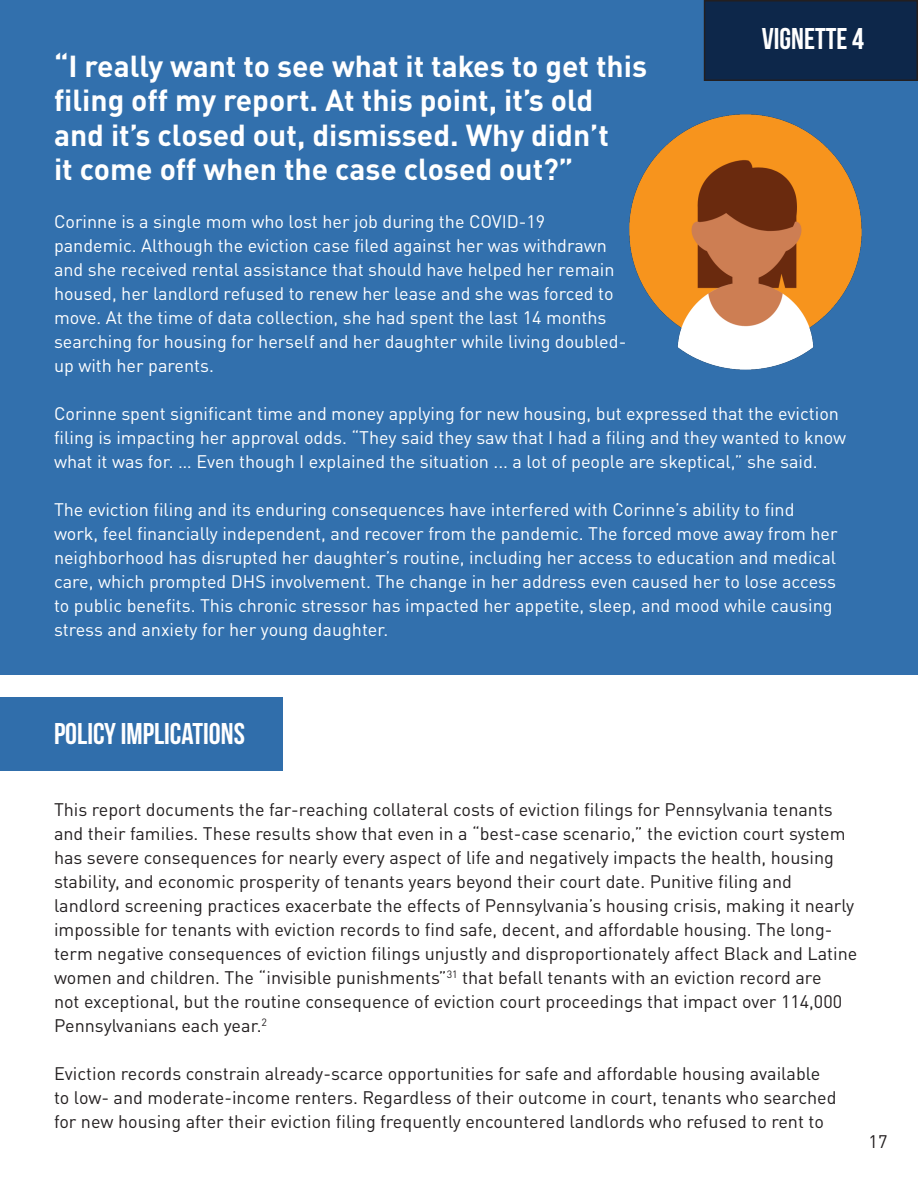
<style>
.page{position:relative;width:918px;height:1188px;background:#fff}
.page>*{position:absolute;margin:0;border:0;box-sizing:border-box;transform-origin:0 0}
.t1{font:700 30px/34.5px "DINOT";color:#fff}
.Subhead_1{font:30px "Bebas Neue";color:#fff}
.t2{font:18px/24px "DINOT";color:#fff}
.t3{font:18px/24px "DINOT";color:#231f20}
</style>
<div class="page">
<div style="left:0;top:698px;width:283px;height:73px;background:#306eab"></div>
<div style="left:0;top:0;width:918px;height:675px;background:#3270ad"></div>
<div style="left:705px;top:1px;width:212px;height:79px;background:#0d274a"></div>
<div style="left:704px;top:0;width:214px;height:81px;border:2px solid #231f20"></div>
<img style="left:629px;top:114px;width:233px;height:256px">
<h1 class="Subhead_1" style="left:762px;top:22px;width:104px">VIGNETTE 4</h1>
<p class="t1" style="left:54px;top:48px;width:595px">“I really want to see what it takes to get this filing off my report. At this point, it’s old and it’s closed out, dismissed. Why didn’t<br>it come off when the case closed out?”</p>
<p class="t2" style="left:54px;top:210px;width:574px">Corinne is a single mom who lost her job during the COVID-19 pandemic. Although the eviction case filed against her was withdrawn and she received rental assistance that should have helped her remain housed, her landlord refused to renew her lease and she was forced to move. At the time of data collection, she had spent the last 14 months searching for housing for herself and her daughter while living doubled&shy;up with her parents.</p>
<p class="t2" style="left:54px;top:402px;width:794px">Corinne spent significant time and money applying for new housing, but expressed that the eviction filing is impacting her approval odds. “They said they saw that I had a filing and they wanted to know what it was for. … Even though I explained the situation ... a lot of people are skeptical,” she said.</p>
<p class="t2" style="left:54px;top:498px;width:785px">The eviction filing and its enduring consequences have interfered with Corinne’s ability to find work, feel financially independent, and recover from the pandemic. The forced move away from her neighborhood has disrupted her daughter’s routine, including her access to education and medical care, which prompted DHS involvement. The change in her address even caused her to lose access to public benefits. This chronic stressor has impacted her appetite, sleep, and mood while causing stress and anxiety for her young daughter.</p>
<p class="Subhead_1" style="left:54px;top:718px;width:192px">POLICY IMPLICATIONS</p>
<p class="t3" style="left:54px;top:798px;width:805px">This report documents the far-reaching collateral costs of eviction filings for Pennsylvania tenants and their families. These results show that even in a “best-case scenario,” the eviction court system has severe consequences for nearly every aspect of life and negatively impacts the health, housing stability, and economic prosperity of tenants years beyond their court date. Punitive filing and landlord screening practices exacerbate the effects of Pennsylvania’s housing crisis, making it nearly impossible for tenants with eviction records to find safe, decent, and affordable housing. The long&shy;term negative consequences of eviction filings unjustly and disproportionately affect Black and Latine women and children. The “invisible punishments”<sup>31</sup> that befall tenants with an eviction record are<br>not exceptional, but the routine consequence of eviction court proceedings that impact over 114,000<br>Pennsylvanians each year.<sup>2</sup></p>
<p class="t3" style="left:54px;top:1062px;width:784px">Eviction records constrain already-scarce opportunities for safe and affordable housing available to low- and moderate-income renters. Regardless of their outcome in court, tenants who searched for new housing after their eviction filing frequently encountered landlords who refused to rent to</p>
<p class="t3" style="left:869px;top:1129px;width:20px">17</p>
</div>
